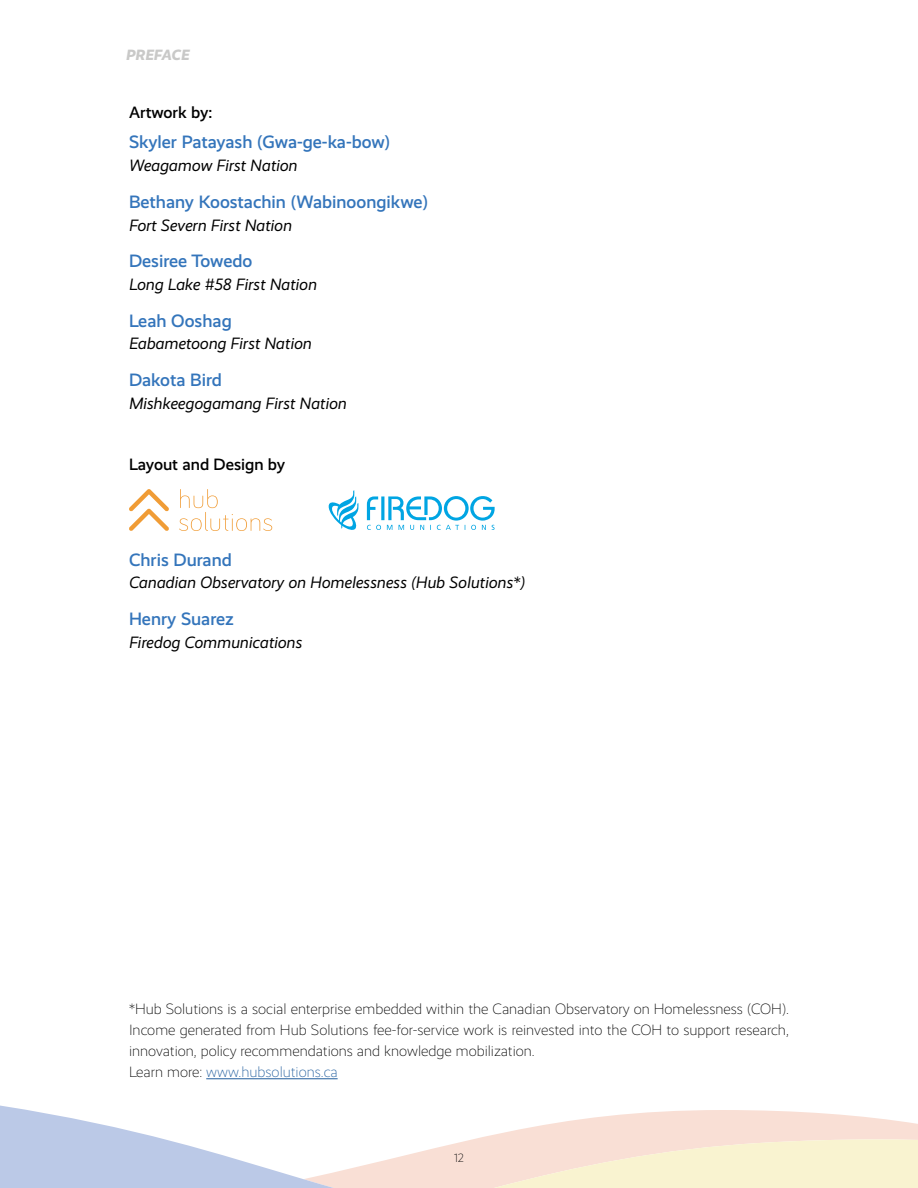
<style>
.page{position:relative;width:918px;height:1188px;background:#fff}
.page>*{position:absolute;margin:0;border:0;box-sizing:border-box;transform-origin:0 0}
.t1{font:500 18px "Realist";color:#3475bb}
.t2{font:italic 16.5px "Realist";color:#000}
.t3{font:500 16.5px "Realist";color:#000}
.t4{font:300 15px/21px "Realist";color:#000}
.t5{font:italic 800 15px "Realist";letter-spacing:.01em;color:#c9c9c8}
.t6{font:300 12px "Realist";color:#000}
.s1{color:#215e9e}
</style>
<div class="page">
<svg style="left:334px;top:1110px;width:584px;height:78px;fill:#f9dfd5"></svg>
<svg style="left:1px;top:1106px;width:333px;height:82px"></svg>
<svg style="left:494px;top:1139px;width:424px;height:49px;background:#f9edd1"></svg>
<hr style="left:206px;top:1079px;width:132px;height:1px;background:#215e9e">
<svg style="left:129px;top:489px;width:40px;height:42px"></svg>
<svg style="left:179px;top:489px;width:93px;height:42px"></svg>
<svg style="left:329px;top:490px;width:30px;height:40px"></svg>
<svg style="left:367px;top:496px;width:128px;height:34px"></svg>
<p class="t5" style="left:126px;top:45px;width:65px">PREFACE</p>
<p class="t3" style="left:129px;top:103px;width:85px">Artwork by:</p>
<p class="t1" style="left:129px;top:132px;width:263px">Skyler Patayash (Gwa-ge-ka-bow)</p>
<p class="t2" style="left:129px;top:156px;width:170px">Weagamow First Nation</p>
<p class="t1" style="left:129px;top:191px;width:301px">Bethany Koostachin (Wabinoongikwe)</p>
<p class="t2" style="left:129px;top:216px;width:164px">Fort Severn First Nation</p>
<p class="t1" style="left:129px;top:251px;width:125px">Desiree Towedo</p>
<p class="t2" style="left:129px;top:275px;width:189px">Long Lake #58 First Nation</p>
<p class="t1" style="left:129px;top:310px;width:104px">Leah Ooshag</p>
<p class="t2" style="left:129px;top:334px;width:184px">Eabametoong First Nation</p>
<p class="t1" style="left:129px;top:369px;width:94px">Dakota Bird</p>
<p class="t2" style="left:129px;top:394px;width:219px">Mishkeegogamang First Nation</p>
<p class="t3" style="left:129px;top:455px;width:158px">Layout and Design by</p>
<p class="t1" style="left:129px;top:549px;width:104px">Chris Durand</p>
<p class="t2" style="left:129px;top:573px;width:397px">Canadian Observatory on Homelessness (Hub Solutions*)</p>
<p class="t1" style="left:129px;top:608px;width:106px">Henry Suarez</p>
<p class="t2" style="left:129px;top:633px;width:175px">Firedog Communications</p>
<p class="t4" style="left:129px;top:998px;width:662px">*Hub Solutions is a social enterprise embedded within the Canadian Observatory on Homelessness (COH).<br>Income generated from Hub Solutions fee-for-service work is reinvested into the COH to support research, innovation, policy recommendations and knowledge mobilization.<br>Learn more: <span class="s1">www.hubsolutions.ca</span></p>
<p class="t6" style="left:454px;top:1151px;width:11px">12</p>
</div>
